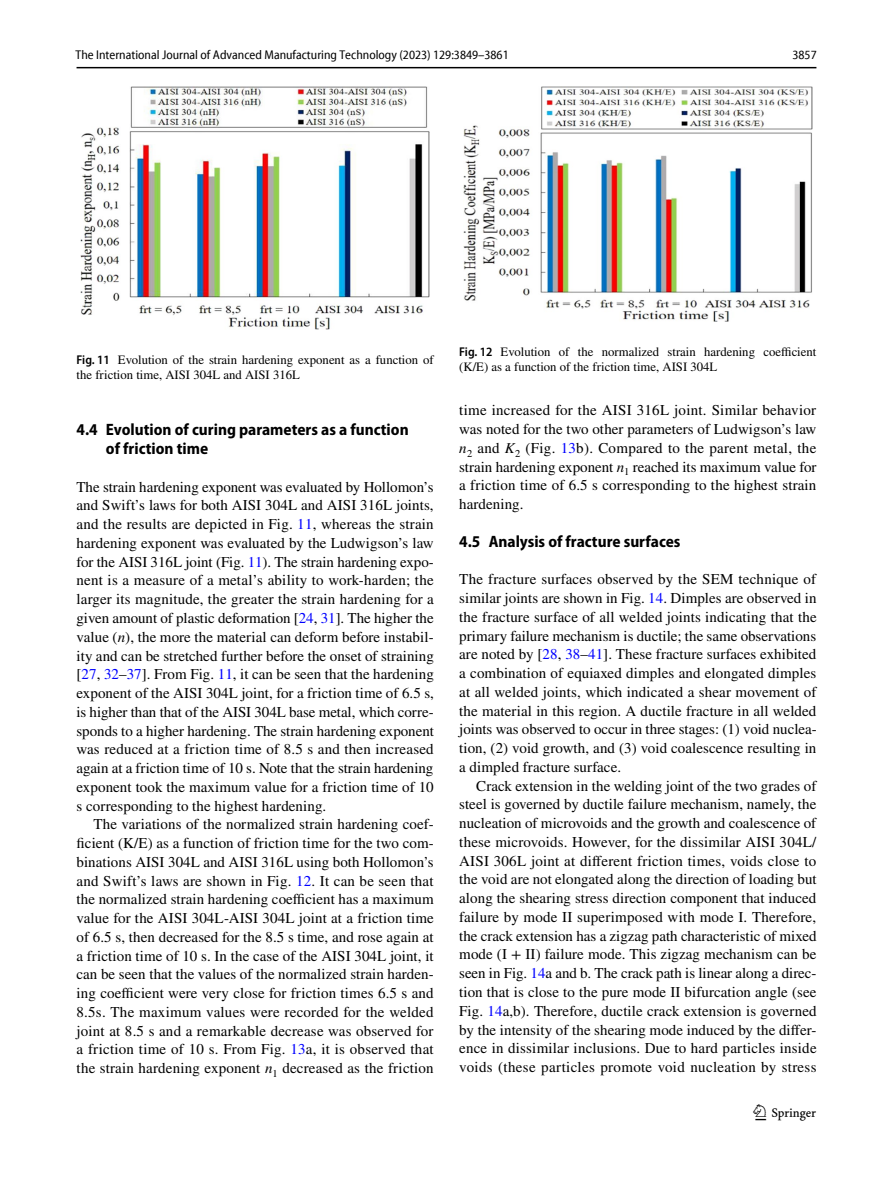
<style>
.page{position:relative;width:893px;height:1187px;background:#fff}
.page>*{position:absolute;margin:0;border:0;box-sizing:border-box;transform-origin:0 0}
.t1{font:22.5px "Springnew Regular 3";color:#000}
.t2{font:700 semi-condensed 16.5px/18.8px "Myriad Pro";color:#000}
.t3{font:15px/18.8px "STIX";letter-spacing:.01em;color:#000;text-align:justify}
.t4{font:12.75px/15px "STIX";color:#000}
.t5{font:semi-condensed 12.75px "Myriad Pro Unic";color:#000}
.s1{font-family:"Myriad Pro";font-weight:600;font-stretch:semi-condensed}
.s2{color:#00f}
.s3{font-style:italic}
</style>
<div class="page">
<hr style="left:77px;top:67px;width:739px;height:1px;background:#000">
<img style="left:81px;top:87px;width:348px;height:242px">
<img style="left:463px;top:87px;width:349px;height:234px">
<p class="t5" style="left:76px;top:50px;width:435px">The International Journal of Advanced Manufacturing Technology (2023) 129:3849–3861</p>
<p class="t5" style="left:792px;top:50px;width:26px">3857</p>
<p class="t4" style="left:77px;top:353px;width:359px"><span class="s1">Fig. 11</span> Evolution of the strain hardening exponent as a function of the friction time, AISI 304L and AISI 316L</p>
<p class="t4" style="left:459px;top:345px;width:359px"><span class="s1">Fig. 12</span> Evolution of the normalized strain hardening coefficient (K/E) as a function of the friction time, AISI 304L</p>
<p class="t2" style="left:106px;top:420px;width:304px;text-indent:-29px">4.4 Evolution of curing parameters as a function of friction time</p>
<p class="t3" style="left:77px;top:478px;width:359px">The strain hardening exponent was evaluated by Hollomon’s and Swift’s laws for both AISI 304L and AISI 316L joints, and the results are depicted in Fig. <span class="s2">11</span>, whereas the strain hardening exponent was evaluated by the Ludwigson’s law for the AISI 316L joint (Fig. <span class="s2">11</span>). The strain hardening expo&shy;nent is a measure of a metal’s ability to work-harden; the larger its magnitude, the greater the strain hardening for a given amount of plastic deformation [<span class="s2">24</span>, <span class="s2">31</span>]. The higher the value (<span class="s3">n</span>), the more the material can deform before instabil&shy;ity and can be stretched further before the onset of straining [<span class="s2">27</span>, <span class="s2">32</span>–<span class="s2">37</span>]. From Fig. <span class="s2">11</span>, it can be seen that the hardening exponent of the AISI 304L joint, for a friction time of 6.5 s, is higher than that of the AISI 304L base metal, which corre&shy;sponds to a higher hardening. The strain hardening exponent was reduced at a friction time of 8.5 s and then increased again at a friction time of 10 s. Note that the strain hardening exponent took the maximum value for a friction time of 10 s corresponding to the highest hardening.</p>
<p class="t3" style="left:77px;top:815px;width:359px;text-indent:17px">The variations of the normalized strain hardening coef&shy;ficient (K/E) as a function of friction time for the two com&shy;binations AISI 304L and AISI 316L using both Hollomon’s and Swift’s laws are shown in Fig. <span class="s2">12</span>. It can be seen that the normalized strain hardening coefficient has a maximum value for the AISI 304L-AISI 304L joint at a friction time of 6.5 s, then decreased for the 8.5 s time, and rose again at a friction time of 10 s. In the case of the AISI 304L joint, it can be seen that the values of the normalized strain harden&shy;ing coefficient were very close for friction times 6.5 s and 8.5s. The maximum values were recorded for the welded joint at 8.5 s and a remarkable decrease was observed for a friction time of 10 s. From Fig. <span class="s2">13</span>a, it is observed that the strain hardening exponent <span class="s3">n</span><sub>1</sub> decreased as the friction</p>
<p class="t3" style="left:459px;top:402px;width:359px">time increased for the AISI 316L joint. Similar behavior was noted for the two other parameters of Ludwigson’s law <span class="s3">n</span><sub>2</sub> and <span class="s3">K</span><sub>2</sub> (Fig. <span class="s2">13</span>b). Compared to the parent metal, the strain hardening exponent <span class="s3">n</span><sub>1</sub> reached its maximum value for a friction time of 6.5 s corresponding to the highest strain hardening.</p>
<p class="t2" style="left:459px;top:532px;width:223px">4.5 Analysis of fracture surfaces</p>
<p class="t3" style="left:459px;top:571px;width:359px">The fracture surfaces observed by the SEM technique of similar joints are shown in Fig. <span class="s2">14</span>. Dimples are observed in the fracture surface of all welded joints indicating that the primary failure mechanism is ductile; the same observations are noted by [<span class="s2">28</span>, <span class="s2">38</span>–<span class="s2">41</span>]. These fracture surfaces exhibited a combination of equiaxed dimples and elongated dimples at all welded joints, which indicated a shear movement of the material in this region. A ductile fracture in all welded joints was observed to occur in three stages: (1) void nuclea&shy;tion, (2) void growth, and (3) void coalescence resulting in a dimpled fracture surface.</p>
<p class="t3" style="left:459px;top:777px;width:359px;text-indent:17px">Crack extension in the welding joint of the two grades of steel is governed by ductile failure mechanism, namely, the nucleation of microvoids and the growth and coalescence of these microvoids. However, for the dissimilar AISI 304L/ AISI 306L joint at different friction times, voids close to the void are not elongated along the direction of loading but along the shearing stress direction component that induced failure by mode II superimposed with mode I. Therefore, the crack extension has a zigzag path characteristic of mixed mode (I + II) failure mode. This zigzag mechanism can be seen in Fig. <span class="s2">14</span>a and b. The crack path is linear along a direc&shy;tion that is close to the pure mode II bifurcation angle (see Fig. <span class="s2">14</span>a,b). Therefore, ductile crack extension is governed by the intensity of the shearing mode induced by the differ&shy;ence in dissimilar inclusions. Due to hard particles inside voids (these particles promote void nucleation by stress</p>
<h1 class="t1" style="left:755px;top:1104px;width:62px">1 3</h1>
</div>
